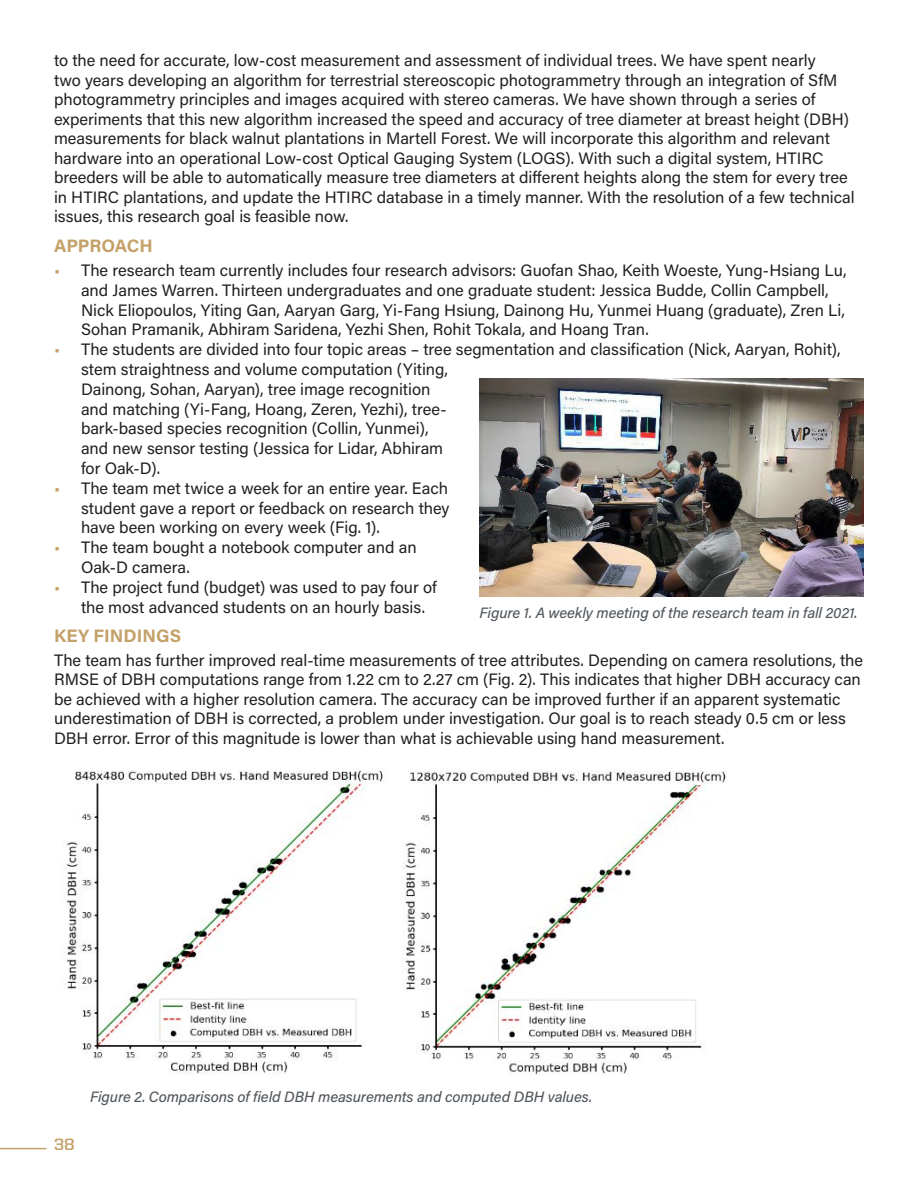
<style>
.page{position:relative;width:918px;height:1188px;background:#fff}
.page>*{position:absolute;margin:0;border:0;box-sizing:border-box;transform-origin:0 0}
.t1{font:700 18px "Acumin Pro";color:#c4a168}
.t2{font:16.5px/19.8px "Acumin Pro";color:#231f20}
.t3{font:700 16.5px "United Sans Reg";color:#c4a168}
.t4{font:italic 500 15px "Acumin Pro";letter-spacing:-.005em;color:#52585e}
.s1{color:#c4a168}
</style>
<div class="page">
<hr style="left:0;top:1148px;width:46px;height:1px;background:#c4a168">
<img style="left:479px;top:378px;width:385px;height:219px">
<img style="left:62px;top:770px;width:665px;height:305px">
<p class="t2" style="left:54px;top:50px;width:802px">to the need for accurate, low-cost measurement and assessment of individual trees. We have spent nearly<br>two years developing an algorithm for terrestrial stereoscopic photogrammetry through an integration of SfM photogrammetry principles and images acquired with stereo cameras. We have shown through a series of experiments that this new algorithm increased the speed and accuracy of tree diameter at breast height (DBH) measurements for black walnut plantations in Martell Forest. We will incorporate this algorithm and relevant hardware into an operational Low-cost Optical Gauging System (LOGS). With such a digital system, HTIRC breeders will be able to automatically measure tree diameters at different heights along the stem for every tree in HTIRC plantations, and update the HTIRC database in a timely manner. With the resolution of a few technical issues, this research goal is feasible now.</p>
<p class="t1" style="left:54px;top:233px;width:100px">APPROACH</p>
<p class="t2" style="left:81px;top:260px;width:767px;text-indent:-27px"><span class="s1">•</span> The research team currently includes four research advisors: Guofan Shao, Keith Woeste, Yung-Hsiang Lu, and James Warren. Thirteen undergraduates and one graduate student: Jessica Budde, Collin Campbell, Nick Eliopoulos, Yiting Gan, Aaryan Garg, Yi-Fang Hsiung, Dainong Hu, Yunmei Huang (graduate), Zren Li, Sohan Pramanik, Abhiram Saridena, Yezhi Shen, Rohit Tokala, and Hoang Tran.</p>
<p class="t2" style="left:81px;top:339px;width:761px;text-indent:-27px"><span class="s1">•</span> The students are divided into four topic areas – tree segmentation and classification (Nick, Aaryan, Rohit), stem straightness and volume computation (Yiting,<br>Dainong, Sohan, Aaryan), tree image recognition<br>and matching (Yi-Fang, Hoang, Zeren, Yezhi), tree-<br>bark-based species recognition (Collin, Yunmei),<br>and new sensor testing (Jessica for Lidar, Abhiram<br>for Oak-D).</p>
<p class="t2" style="left:81px;top:477px;width:370px;text-align:justify;text-indent:-27px"><span class="s1">•</span> The team met twice a week for an entire year. Each student gave a report or feedback on research they have been working on every week (Fig. 1).</p>
<p class="t2" style="left:81px;top:537px;width:337px;text-indent:-27px"><span class="s1">•</span> The team bought a notebook computer and an<br>Oak-D camera.</p>
<p class="t2" style="left:81px;top:576px;width:357px;text-indent:-27px"><span class="s1">•</span> The project fund (budget) was used to pay four of the most advanced students on an hourly basis.</p>
<p class="t1" style="left:54px;top:623px;width:129px">KEY FINDINGS</p>
<p class="t2" style="left:54px;top:650px;width:811px">The team has further improved real-time measurements of tree attributes. Depending on camera resolutions, the RMSE of DBH computations range from 1.22 cm to 2.27 cm (Fig. 2). This indicates that higher DBH accuracy can be achieved with a higher resolution camera. The accuracy can be improved further if an apparent systematic underestimation of DBH is corrected, a problem under investigation. Our goal is to reach steady 0.5 cm or less DBH error. Error of this magnitude is lower than what is achievable using hand measurement.</p>
<p class="t4" style="left:480px;top:602px;width:380px">Figure 1. A weekly meeting of the research team in fall 2021.</p>
<p class="t3" style="left:54px;top:1135px;width:22px">38</p>
<p class="t4" style="left:90px;top:1086px;width:504px">Figure 2. Comparisons of field DBH measurements and computed DBH values.</p>
</div>
